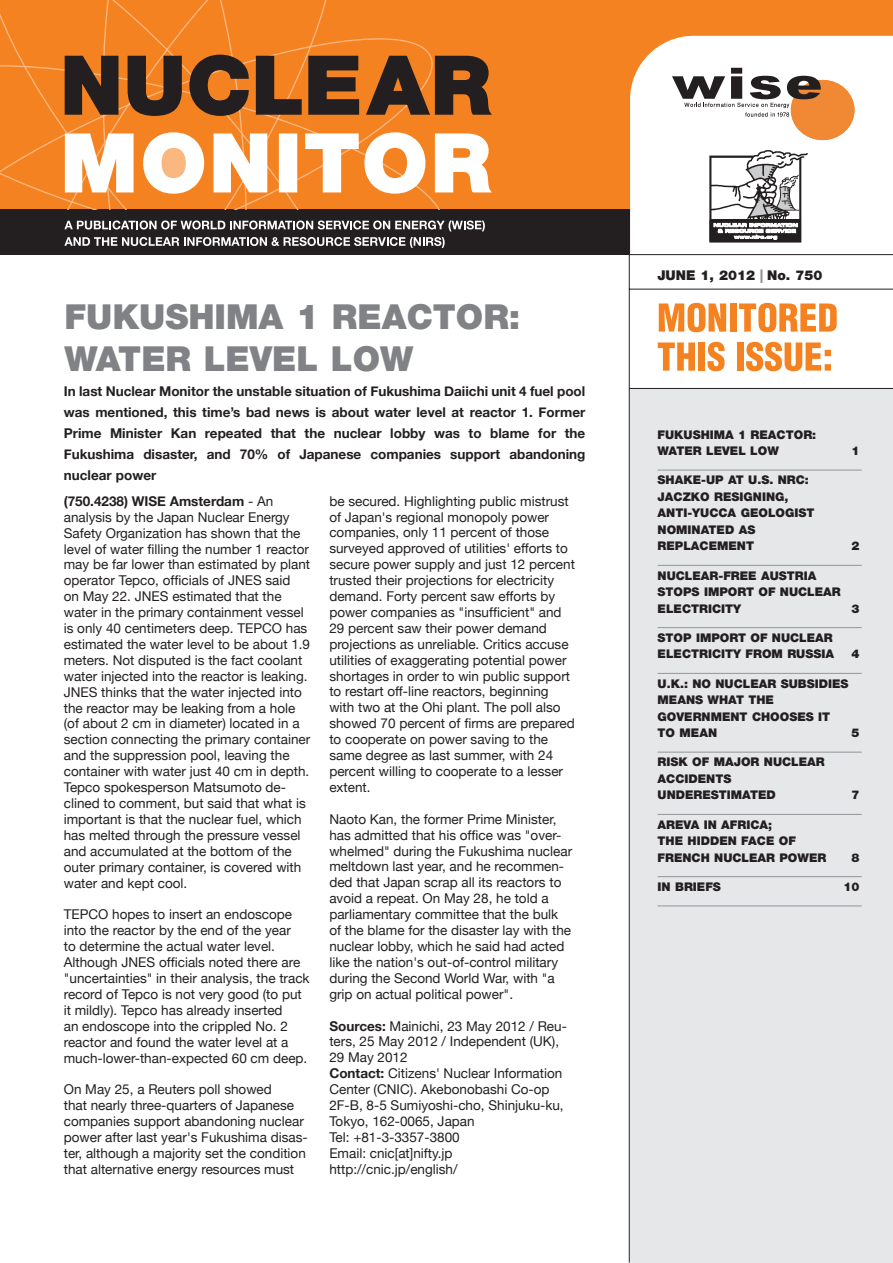
<style>
.page{position:relative;width:893px;height:1263px;background:#fff}
.page>*{position:absolute;margin:0;border:0;box-sizing:border-box;transform-origin:0 0}
.t1{font:900 34.5px/41.4px "Helvetica Neue LT";color:#808285}
.t2{font:13.5px/15.9px "Helvetica Neue";color:#231f20}
.t3{font:700 13.5px/21px "Helvetica Neue";color:#231f20;text-align:justify}
.t4{font:900 13.5px "Helvetica Neue LT";color:#231f20}
.t5{font:900 12px/16.5px "Helvetica Neue LT";color:#231f20}
.s1{font-weight:700}
.s2{color:#939598}
</style>
<div class="page">
<div style="left:0;top:0;width:893px;height:209px;background:#f58220"></div>
<div style="left:0;top:209px;width:893px;height:46px;background:#231f20"></div>
<div style="left:630px;top:36px;width:263px;height:218px;background:#fff"></div>
<svg style="left:1px;top:0;width:428px;height:200px"></svg>
<svg style="left:63px;top:53px;width:429px;height:195px"></svg>
<svg style="left:628px;top:254px;width:265px;height:1009px;background:#e7e6e5"></svg>
<svg style="left:709px;top:149px;width:99px;height:94px;background:#b4b2b3"></svg>
<div style="left:791px;top:80px;width:63px;height:60px;background:#f18834;border-radius:50%"></div>
<svg style="left:672px;top:68px;width:149px;height:49px;background:#b9aea7"></svg>
<hr style="left:658px;top:470px;width:204px;height:1px;background:#939598">
<hr style="left:658px;top:565px;width:204px;height:1px;background:#939598">
<hr style="left:658px;top:627px;width:204px;height:1px;background:#939598">
<hr style="left:658px;top:673px;width:204px;height:1px;background:#939598">
<hr style="left:658px;top:752px;width:204px;height:1px;background:#939598">
<hr style="left:658px;top:814px;width:204px;height:1px;background:#939598">
<hr style="left:658px;top:876px;width:204px;height:1px;background:#939598">
<hr style="left:658px;top:905px;width:204px;height:1px;background:#939598">
<h1 class="t1" style="left:64px;top:296px;width:458px">FUKUSHIMA 1 REACTOR:<br>WATER LEVEL LOW</h1>
<p class="t3" style="left:64px;top:380px;width:523px">In last Nuclear Monitor the unstable situation of Fukushima Daiichi unit 4 fuel pool was mentioned, this time’s bad news is about water level at reactor 1. Former Prime Minister Kan repeated that the nuclear lobby was to blame for the Fukushima disaster, and 70% of Japanese companies support abandoning nuclear power</p>
<p class="t2" style="left:64px;top:493px;width:248px"><span class="s1">(750.4238) WISE Amsterdam</span> - An analysis by the Japan Nuclear Energy Safety Organization has shown that the level of water filling the number 1 reactor may be far lower than estimated by plant operator Tepco, officials of JNES said<br>on May 22. JNES estimated that the water in the primary containment vessel is only 40 centimeters deep. TEPCO has estimated the water level to be about 1.9 meters. Not disputed is the fact coolant water injected into the reactor is leaking.<br>JNES thinks that the water injected into the reactor may be leaking from a hole (of about 2 cm in diameter) located in a section connecting the primary container and the suppression pool, leaving the container with water just 40 cm in depth.<br>Tepco spokesperson Matsumoto de&shy;clined to comment, but said that what is important is that the nuclear fuel, which has melted through the pressure vessel and accumulated at the bottom of the outer primary container, is covered with water and kept cool.</p>
<p class="t2" style="left:64px;top:906px;width:247px">TEPCO hopes to insert an endoscope into the reactor by the end of the year<br>to determine the actual water level.<br>Although JNES officials noted there are "uncertainties" in their analysis, the track record of Tepco is not very good (to put it mildly). Tepco has already inserted<br>an endoscope into the crippled No. 2 reactor and found the water level at a much-lower-than-expected 60 cm deep.</p>
<p class="t2" style="left:64px;top:1081px;width:246px">On May 25, a Reuters poll showed<br>that nearly three-quarters of Japanese companies support abandoning nuclear power after last year's Fukushima disas&shy;ter, although a majority set the condition that alternative energy resources must</p>
<p class="t2" style="left:329px;top:493px;width:247px">be secured. Highlighting public mistrust of Japan's regional monopoly power companies, only 11 percent of those surveyed approved of utilities' efforts to secure power supply and just 12 percent trusted their projections for electricity demand. Forty percent saw efforts by power companies as "insufficient" and 29 percent saw their power demand projections as unreliable. Critics accuse utilities of exaggerating potential power shortages in order to win public support to restart off-line reactors, beginning with two at the Ohi plant. The poll also showed 70 percent of firms are prepared to cooperate on power saving to the same degree as last summer, with 24 percent willing to cooperate to a lesser extent.</p>
<p class="t2" style="left:329px;top:811px;width:244px">Naoto Kan, the former Prime Minister, has admitted that his office was "over&shy;whelmed" during the Fukushima nuclear meltdown last year, and he recommen&shy;ded that Japan scrap all its reactors to avoid a repeat. On May 28, he told a parliamentary committee that the bulk of the blame for the disaster lay with the nuclear lobby, which he said had acted like the nation's out-of-control military during the Second World War, with "a grip on actual political power".</p>
<p class="t2" style="left:329px;top:1017px;width:239px"><span class="s1">Sources:</span> Mainichi, 23 May 2012 / Reu&shy;ters, 25 May 2012 / Independent (UK),<br>29 May 2012<br><span class="s1">Contact:</span> Citizens' Nuclear Information<br>Center (CNIC). Akebonobashi Co-op<br>2F-B, 8-5 Sumiyoshi-cho, Shinjuku-ku,<br>Tokyo, 162-0065, Japan<br>Tel: +81-3-3357-3800<br>Email: cnic[at]nifty.jp http://cnic.jp/english/</p>
<p class="t4" style="left:657px;top:267px;width:167px">JUNE 1, 2012 <span class="s2">|</span> No. 750</p>
<p class="t5" style="left:658px;top:426px;width:160px">FUKUSHIMA 1 REACTOR:<br>WATER LEVEL LOW</p>
<p class="t5" style="left:658px;top:472px;width:158px">SHAKE-UP AT U.S. NRC:<br>JACZKO RESIGNING,<br>ANTI-YUCCA GEOLOGIST<br>NOMINATED AS<br>REPLACEMENT</p>
<p class="t5" style="left:658px;top:567px;width:185px">NUCLEAR-FREE AUSTRIA<br>STOPS IMPORT OF NUCLEAR<br>ELECTRICITY</p>
<p class="t5" style="left:658px;top:629px;width:178px">STOP IMPORT OF NUCLEAR<br>ELECTRICITY FROM RUSSIA</p>
<p class="t5" style="left:852px;top:442px;width:10px">1</p>
<p class="t5" style="left:852px;top:538px;width:10px">2</p>
<p class="t5" style="left:852px;top:600px;width:10px">3</p>
<p class="t5" style="left:852px;top:646px;width:10px">4</p>
<p class="t5" style="left:658px;top:675px;width:193px">U.K.: NO NUCLEAR SUBSIDIES<br>MEANS WHAT THE<br>GOVERNMENT CHOOSES IT<br>TO MEAN</p>
<p class="t5" style="left:852px;top:724px;width:10px">5</p>
<p class="t5" style="left:658px;top:754px;width:169px">RISK OF MAJOR NUCLEAR<br>ACCIDENTS<br>UNDERESTIMATED</p>
<p class="t5" style="left:658px;top:816px;width:170px">AREVA IN AFRICA;<br>THE HIDDEN FACE OF<br>FRENCH NUCLEAR POWER</p>
<p class="t5" style="left:852px;top:787px;width:10px">7</p>
<p class="t5" style="left:852px;top:849px;width:10px">8</p>
<p class="t5" style="left:658px;top:878px;width:65px">IN BRIEFS</p>
<p class="t5" style="left:844px;top:878px;width:18px">10</p>
</div>
